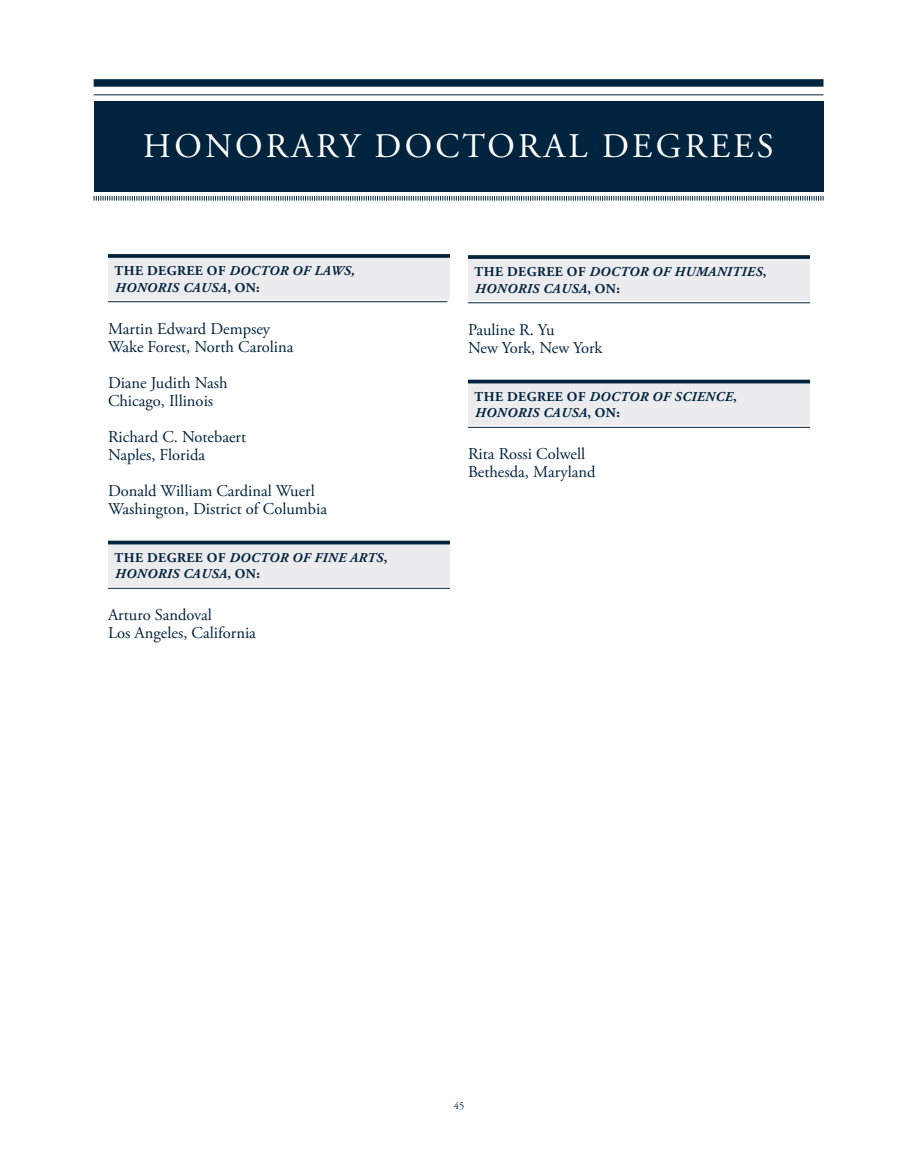
<style>
.page{position:relative;width:918px;height:1175px;background:#fff}
.page>*{position:absolute;margin:0;border:0;box-sizing:border-box;transform-origin:0 0}
.Headlines_Garamond_R{font:34.5px "Adobe Garamond Pro";letter-spacing:.095em;color:#fff}
.Awards_and_Prizes{font:16.5px/18px "Adobe Garamond Pro";color:#00233e}
.Subhead_Adobe_Garamo{font:italic 700 13.5px/16.5px "Adobe Garamond Pro";letter-spacing:.035em;color:#00233e}
.t1{font:10.5px "Adobe Garamond Pro";color:#00233e}
.s1{font-style:normal}
</style>
<div class="page">
<div style="left:94px;top:101px;width:730px;height:90px;background:#00233e"></div>
<svg style="left:93px;top:196px;width:731px;height:5px;background:#98a6b1"></svg>
<div style="left:94px;top:79px;width:729px;height:8px;background:#00233e"></div>
<hr style="left:94px;top:94px;width:729px;height:1px;background:#00233e">
<svg style="left:108px;top:254px;width:342px;height:4px"></svg>
<div style="left:108px;top:258px;width:342px;height:25px;background:#ecebee"></div>
<div style="left:108px;top:274px;width:342px;height:26px;background:#ecebee"></div>
<div style="left:108px;top:540px;width:342px;height:5px;background:#00233e"></div>
<div style="left:108px;top:544px;width:342px;height:26px;background:#ecebee"></div>
<div style="left:108px;top:561px;width:342px;height:25px;background:#ecebee"></div>
<hr style="left:108px;top:301px;width:339px;height:1px;background:#00233e">
<hr style="left:108px;top:588px;width:342px;height:1px;background:#00233e">
<svg style="left:468px;top:255px;width:342px;height:4px"></svg>
<div style="left:468px;top:259px;width:342px;height:25px;background:#ecebee"></div>
<div style="left:468px;top:275px;width:342px;height:26px;background:#ecebee"></div>
<hr style="left:468px;top:380px;width:342px;height:4px;background:#00233e">
<div style="left:468px;top:383px;width:342px;height:26px;background:#ecebee"></div>
<div style="left:468px;top:400px;width:342px;height:25px;background:#ecebee"></div>
<hr style="left:468px;top:302px;width:342px;height:1px;background:#00233e">
<hr style="left:468px;top:427px;width:342px;height:1px;background:#00233e">
<p class="Headlines_Garamond_R" style="left:143px;top:125px;width:632px">HONORARY DOCTORAL DEGREES</p>
<p class="Subhead_Adobe_Garamo" style="left:115px;top:263px;width:242px"><span class="s1">THE DEGREE OF</span> DOCTOR OF LAWS,<br>HONORIS CAUSA<span class="s1">, ON:</span></p>
<p class="Awards_and_Prizes" style="left:108px;top:320px;width:187px">Martin Edward Dempsey<br>Wake Forest, North Carolina</p>
<p class="Awards_and_Prizes" style="left:108px;top:374px;width:121px">Diane Judith Nash<br>Chicago, Illinois</p>
<p class="Awards_and_Prizes" style="left:108px;top:428px;width:140px">Richard C. Notebaert<br>Naples, Florida</p>
<p class="Awards_and_Prizes" style="left:108px;top:482px;width:221px">Donald William Cardinal Wuerl<br>Washington, District of Columbia</p>
<p class="Subhead_Adobe_Garamo" style="left:115px;top:549px;width:274px"><span class="s1">THE DEGREE OF</span> DOCTOR OF FINE ARTS<span class="s1">,<br></span>HONORIS CAUSA<span class="s1">, ON:</span></p>
<p class="Awards_and_Prizes" style="left:108px;top:606px;width:149px">Arturo Sandoval<br>Los Angeles, California</p>
<p class="Subhead_Adobe_Garamo" style="left:475px;top:264px;width:293px"><span class="s1">THE DEGREE OF</span> DOCTOR OF HUMANITIES<span class="s1">,<br></span>HONORIS CAUSA<span class="s1">, ON:</span></p>
<p class="Awards_and_Prizes" style="left:468px;top:321px;width:136px">Pauline R. Yu<br>New York, New York</p>
<p class="Subhead_Adobe_Garamo" style="left:475px;top:388px;width:264px"><span class="s1">THE DEGREE OF</span> DOCTOR OF SCIENCE<span class="s1">,<br></span>HONORIS CAUSA<span class="s1">, ON:</span></p>
<p class="Awards_and_Prizes" style="left:468px;top:445px;width:129px">Rita Rossi Colwell<br>Bethesda, Maryland</p>
<p class="t1" style="left:454px;top:1099px;width:12px">45</p>
</div>
